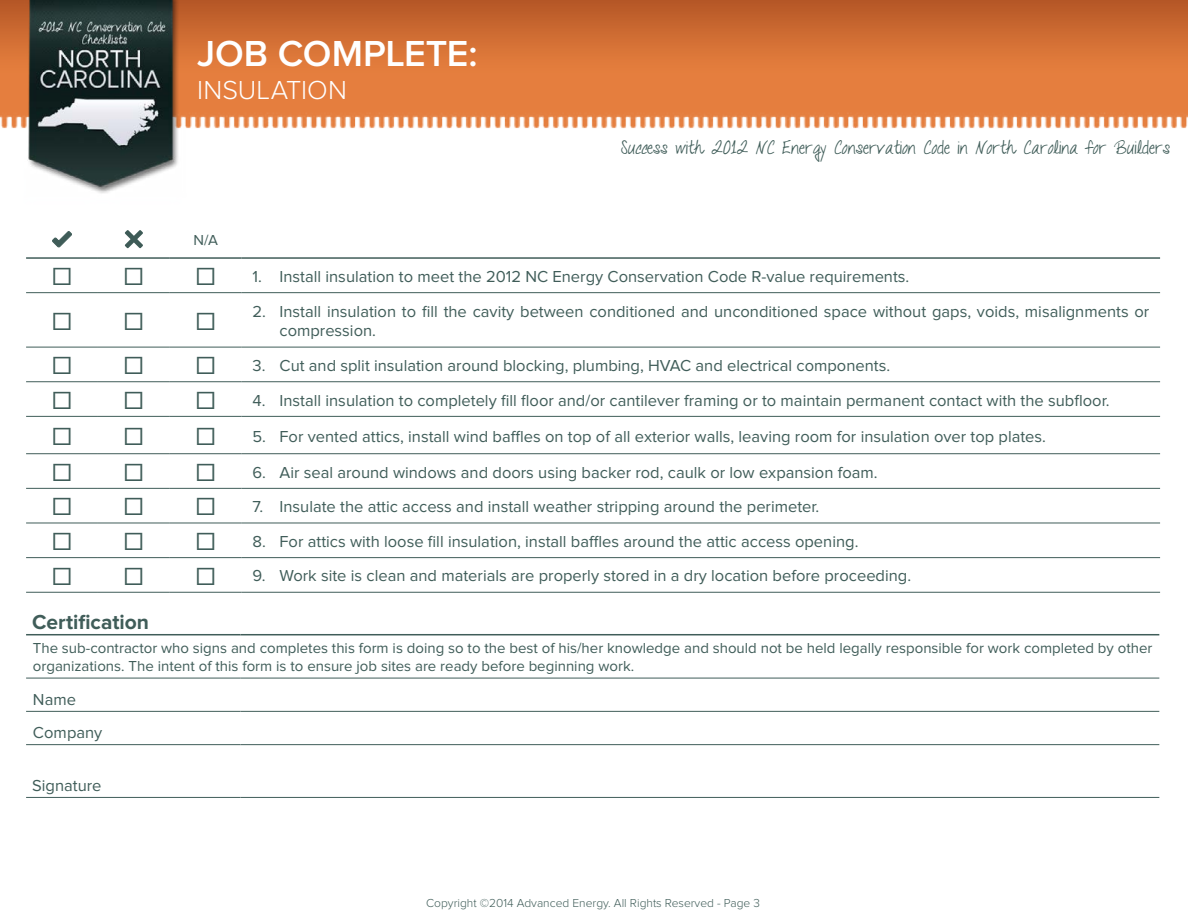
<style>
.page{position:relative;width:1188px;height:918px;background:#fff}
.page>*{position:absolute;margin:0;border:0;box-sizing:border-box;transform-origin:0 0}
.Page_Header{font:600 37.5px "Proxima Nova";letter-spacing:-.005em;color:#fff}
.t1{font:30px "Proxima Nova";color:#405d59}
.Page_Subheader{font:300 27px "Proxima Nova";letter-spacing:.005em;color:#fff}
.t2{font:700 21px "Proxima Nova";color:#405d59}
.t3{font:18px "Talkingtothe Moon";color:#405d59}
.t4{font:16.5px/19.8px "Proxima Nova";color:#405d59}
.t5{font:15px/18px "Proxima Nova";color:#405d59}
.t6{font:300 12px "Proxima Nova";color:#405d59}
</style>
<div class="page">
<img style="left:26px;top:0;width:1162px;height:798px">
<img style="left:0;top:0;width:200px;height:209px">
<hr style="left:26px;top:257px;width:72px;height:2px;background:#405d59">
<hr style="left:98px;top:257px;width:72px;height:2px;background:#405d59">
<hr style="left:170px;top:257px;width:72px;height:2px;background:#405d59">
<hr style="left:242px;top:257px;width:918px;height:2px;background:#405d59">
<hr style="left:26px;top:292px;width:72px;height:1px;background:#405d59">
<hr style="left:98px;top:292px;width:72px;height:1px;background:#405d59">
<hr style="left:170px;top:292px;width:72px;height:1px;background:#405d59">
<hr style="left:242px;top:292px;width:918px;height:1px;background:#405d59">
<hr style="left:26px;top:347px;width:72px;height:1px;background:#405d59">
<hr style="left:98px;top:347px;width:72px;height:1px;background:#405d59">
<hr style="left:170px;top:347px;width:72px;height:1px;background:#405d59">
<hr style="left:242px;top:347px;width:918px;height:1px;background:#405d59">
<hr style="left:26px;top:381px;width:72px;height:1px;background:#405d59">
<hr style="left:98px;top:381px;width:72px;height:1px;background:#405d59">
<hr style="left:170px;top:381px;width:72px;height:1px;background:#405d59">
<hr style="left:242px;top:381px;width:918px;height:1px;background:#405d59">
<hr style="left:26px;top:416px;width:72px;height:1px;background:#405d59">
<hr style="left:98px;top:416px;width:72px;height:1px;background:#405d59">
<hr style="left:170px;top:416px;width:72px;height:1px;background:#405d59">
<hr style="left:242px;top:416px;width:918px;height:1px;background:#405d59">
<hr style="left:26px;top:453px;width:72px;height:1px;background:#405d59">
<hr style="left:98px;top:453px;width:72px;height:1px;background:#405d59">
<hr style="left:170px;top:453px;width:72px;height:1px;background:#405d59">
<hr style="left:242px;top:453px;width:918px;height:1px;background:#405d59">
<hr style="left:26px;top:488px;width:72px;height:1px;background:#405d59">
<hr style="left:98px;top:488px;width:72px;height:1px;background:#405d59">
<hr style="left:170px;top:488px;width:72px;height:1px;background:#405d59">
<hr style="left:242px;top:488px;width:918px;height:1px;background:#405d59">
<hr style="left:26px;top:523px;width:72px;height:1px;background:#405d59">
<hr style="left:98px;top:523px;width:72px;height:1px;background:#405d59">
<hr style="left:170px;top:523px;width:72px;height:1px;background:#405d59">
<hr style="left:242px;top:523px;width:918px;height:1px;background:#405d59">
<hr style="left:26px;top:557px;width:72px;height:1px;background:#405d59">
<hr style="left:98px;top:557px;width:72px;height:1px;background:#405d59">
<hr style="left:170px;top:557px;width:72px;height:1px;background:#405d59">
<hr style="left:242px;top:557px;width:918px;height:1px;background:#405d59">
<hr style="left:26px;top:592px;width:72px;height:1px;background:#405d59">
<hr style="left:98px;top:592px;width:72px;height:1px;background:#405d59">
<hr style="left:170px;top:592px;width:72px;height:1px;background:#405d59">
<hr style="left:242px;top:592px;width:918px;height:1px;background:#405d59">
<svg style="left:52px;top:218px;width:21px;height:31px"></svg>
<svg style="left:123px;top:218px;width:21px;height:32px"></svg>
<hr style="left:26px;top:678px;width:215px;height:1px;background:#405d59">
<hr style="left:241px;top:678px;width:918px;height:1px;background:#405d59">
<hr style="left:26px;top:711px;width:215px;height:1px;background:#405d59">
<hr style="left:241px;top:711px;width:918px;height:1px;background:#405d59">
<hr style="left:26px;top:744px;width:215px;height:1px;background:#405d59">
<hr style="left:241px;top:744px;width:918px;height:1px;background:#405d59">
<hr style="left:26px;top:797px;width:215px;height:1px;background:#405d59">
<hr style="left:241px;top:797px;width:918px;height:1px;background:#405d59">
<hr style="left:26px;top:634px;width:215px;height:1px;background:#405d59">
<hr style="left:241px;top:634px;width:918px;height:1px;background:#405d59">
<p class="Page_Header" style="left:197px;top:36px;width:282px">JOB COMPLETE:</p>
<p class="Page_Subheader" style="left:197px;top:78px;width:151px">INSULATION</p>
<p class="t5" style="left:193px;top:232px;width:26px">N/A</p>
<p class="t3" style="left:621px;top:137px;width:551px">Success with 2012 NC Energy Conservation Code in North Carolina for Builders</p>
<p class="t1" style="left:52px;top:262px;width:21px">☐</p>
<p class="t1" style="left:124px;top:262px;width:21px">☐</p>
<p class="t1" style="left:196px;top:262px;width:21px">☐</p>
<p class="t4" style="left:253px;top:267px;width:658px">1. Install insulation to meet the 2012 NC Energy Conservation Code R-value requirements.</p>
<p class="t1" style="left:52px;top:306px;width:21px">☐</p>
<p class="t1" style="left:124px;top:306px;width:21px">☐</p>
<p class="t1" style="left:196px;top:306px;width:21px">☐</p>
<p class="t4" style="left:280px;top:302px;width:871px;text-indent:-27px">2. Install insulation to fill the cavity between conditioned and unconditioned space without gaps, voids, misalignments or compression.</p>
<p class="t1" style="left:52px;top:351px;width:21px">☐</p>
<p class="t1" style="left:124px;top:351px;width:21px">☐</p>
<p class="t1" style="left:196px;top:351px;width:21px">☐</p>
<p class="t4" style="left:253px;top:356px;width:639px">3. Cut and split insulation around blocking, plumbing, HVAC and electrical components.</p>
<p class="t1" style="left:52px;top:385px;width:21px">☐</p>
<p class="t1" style="left:124px;top:385px;width:21px">☐</p>
<p class="t1" style="left:196px;top:385px;width:21px">☐</p>
<p class="t4" style="left:253px;top:391px;width:859px">4. Install insulation to completely fill floor and/or cantilever framing or to maintain permanent contact with the subfloor.</p>
<p class="t1" style="left:52px;top:421px;width:21px">☐</p>
<p class="t1" style="left:124px;top:421px;width:21px">☐</p>
<p class="t1" style="left:196px;top:421px;width:21px">☐</p>
<p class="t4" style="left:253px;top:427px;width:795px">5. For vented attics, install wind baffles on top of all exterior walls, leaving room for insulation over top plates.</p>
<p class="t1" style="left:52px;top:457px;width:21px">☐</p>
<p class="t1" style="left:124px;top:457px;width:21px">☐</p>
<p class="t1" style="left:196px;top:457px;width:21px">☐</p>
<p class="t4" style="left:253px;top:463px;width:627px">6. Air seal around windows and doors using backer rod, caulk or low expansion foam.</p>
<p class="t1" style="left:52px;top:492px;width:21px">☐</p>
<p class="t1" style="left:124px;top:492px;width:21px">☐</p>
<p class="t1" style="left:196px;top:492px;width:21px">☐</p>
<p class="t4" style="left:253px;top:498px;width:568px">7. Insulate the attic access and install weather stripping around the perimeter.</p>
<p class="t1" style="left:52px;top:526px;width:21px">☐</p>
<p class="t1" style="left:124px;top:526px;width:21px">☐</p>
<p class="t1" style="left:196px;top:526px;width:21px">☐</p>
<p class="t4" style="left:253px;top:532px;width:607px">8. For attics with loose fill insulation, install baffles around the attic access opening.</p>
<p class="t1" style="left:52px;top:561px;width:21px">☐</p>
<p class="t1" style="left:124px;top:561px;width:21px">☐</p>
<p class="t1" style="left:196px;top:561px;width:21px">☐</p>
<p class="t4" style="left:253px;top:567px;width:660px">9. Work site is clean and materials are properly stored in a dry location before proceeding.</p>
<p class="t2" style="left:32px;top:610px;width:118px">Certification</p>
<p class="t5" style="left:33px;top:640px;width:1121px">The sub-contractor who signs and completes this form is doing so to the best of his/her knowledge and should not be held legally responsible for work completed by other organizations. The intent of this form is to ensure job sites are ready before beginning work.</p>
<p class="t4" style="left:33px;top:690px;width:45px">Name</p>
<p class="t4" style="left:33px;top:723px;width:71px">Company</p>
<p class="t4" style="left:32px;top:777px;width:71px">Signature</p>
<p class="t6" style="left:426px;top:898px;width:335px">Copyright ©2014 Advanced Energy. All Rights Reserved - Page 3</p>
</div>
